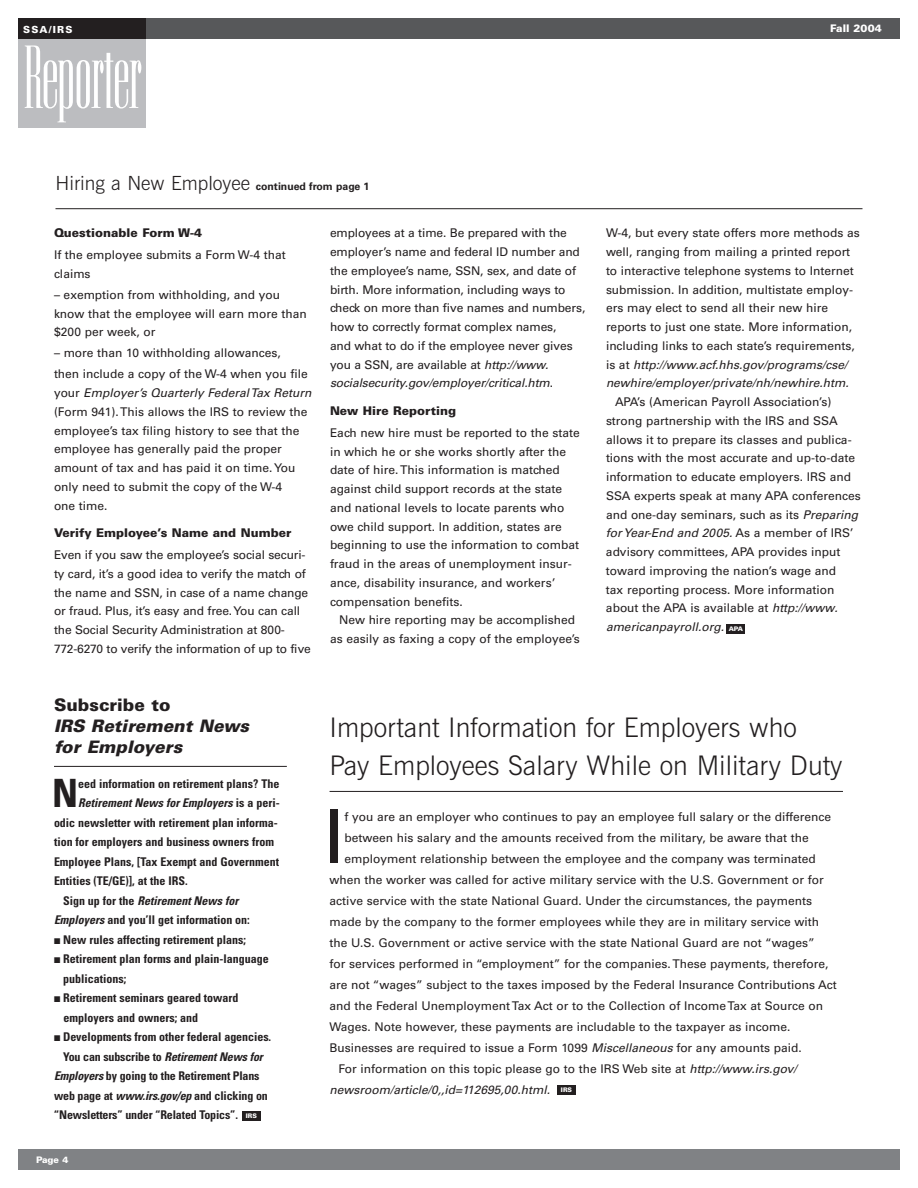
<style>
.page{position:relative;width:918px;height:1188px;background:#fff}
.page>*{position:absolute;margin:0;border:0;box-sizing:border-box;transform-origin:0 0}
.t1{font:77.85px "Ultra Condensed Serif";letter-spacing:-.03em;color:#fff}
.t2{font:74.55px "Univers";color:#231f20}
.t3{font:700 condensed 39px "Univers";color:#231f20}
.t4{font:300 27px/37.5px "News Gothic BT";color:#231f20}
.t5{font:300 19.5px "News Gothic BT";color:#231f20}
.t6{font:italic 900 17.25px/21px "Univers";color:#231f20}
.t7{font:900 17.25px "Univers";color:#231f20}
.t8{font:12px/18.8px "Univers";color:#231f20}
.t9{font:700 condensed 12px/19.5px "Univers";color:#231f20}
.t10{font:900 12px "Univers";color:#231f20}
.t11{font:italic 700 condensed 12px "Univers";color:#231f20}
.t12{font:italic 12px "Univers";color:#231f20}
.t13{font:900 10.5px "Univers";color:#fff}
.t14{font:900 9.75px "Univers";letter-spacing:.125em;color:#fff}
.t15{font:900 9px "Univers";color:#fff}
.t16{font:900 6.3px "Univers";color:#fff}
.s1{font-family:"Univers";font-weight:700;font-size:10.5px}
.s2{font-style:italic}
.s3{font-style:normal}
.s4{font-weight:900;font-stretch:normal;font-size:6.3px;color:#fff}
</style>
<div class="page">
<div style="left:18px;top:18px;width:882px;height:21px;background:#57585a"></div>
<div style="left:18px;top:30px;width:128px;height:97px;background:#bcbdc0"></div>
<div style="left:18px;top:18px;width:128px;height:21px;background:#231f20"></div>
<div style="left:18px;top:1149px;width:882px;height:21px;background:#808285"></div>
<hr style="left:330px;top:791px;width:513px;height:1px;background:#231f20">
<hr style="left:56px;top:208px;width:806px;height:1px;background:#231f20">
<div style="left:727px;top:624px;width:18px;height:10px;background:#231f20"></div>
<hr style="left:54px;top:766px;width:233px;height:1px;background:#231f20">
<div style="left:242px;top:1111px;width:19px;height:10px;background:#231f20"></div>
<div style="left:557px;top:1085px;width:19px;height:10px;background:#231f20"></div>
<p class="t14" style="left:23px;top:26px;width:51px">SSA/IRS</p>
<h1 class="t1" style="left:23px;top:42px;width:122px">Reporter</h1>
<p class="t13" style="left:830px;top:24px;width:53px">Fall 2004</p>
<h3 class="t5" style="left:56px;top:176px;width:315px">Hiring a New Employee <span class="s1">continued from page 1</span></h3>
<p class="t10" style="left:54px;top:229px;width:150px">Questionable Form W-4</p>
<p class="t8" style="left:54px;top:247px;width:233px">If the employee submits a Form W-4 that claims</p>
<p class="t8" style="left:54px;top:286px;width:254px">– exemption from withholding, and you know that the employee will earn more than $200 per week, or</p>
<p class="t8" style="left:54px;top:344px;width:255px;line-height:21px">– more than 10 withholding allowances, then include a copy of the W-4 when you file</p>
<p class="t8" style="left:54px;top:385px;width:259px">your <span class="s2">Employer’s Quarterly Federal Tax Return </span>(Form 941). This allows the IRS to review the employee’s tax filing history to see that the employee has generally paid the proper amount of tax and has paid it on time. You only need to submit the copy of the W-4<br>one time.</p>
<p class="t10" style="left:54px;top:529px;width:239px">Verify Employee’s Name and Number</p>
<p class="t8" style="left:54px;top:547px;width:258px">Even if you saw the employee’s social securi&shy;ty card, it’s a good idea to verify the match of the name and SSN, in case of a name change or fraud. Plus, it’s easy and free. You can call the Social Security Administration at 800- 772-6270 to verify the information of up to five</p>
<p class="t8" style="left:330px;top:225px;width:257px">employees at a time. Be prepared with the employer’s name and federal ID number and the employee’s name, SSN, sex, and date of birth. More information, including ways to check on more than five names and numbers, how to correctly format complex names,<br>and what to do if the employee never gives you a SSN, are available at <span class="s2">http://www. socialsecurity.gov/employer/critical.htm</span>.</p>
<p class="t10" style="left:330px;top:406px;width:128px">New Hire Reporting</p>
<p class="t8" style="left:330px;top:424px;width:251px">Each new hire must be reported to the state in which he or she works shortly after the date of hire. This information is matched against child support records at the state and national levels to locate parents who owe child support. In addition, states are beginning to use the information to combat fraud in the areas of unemployment insur&shy;ance, disability insurance, and workers’ compensation benefits.</p>
<p class="t8" style="left:330px;top:612px;width:251px;text-align:center">New hire reporting may be accomplished as easily as faxing a copy of the employee’s</p>
<p class="t8" style="left:606px;top:225px;width:255px">W-4, but every state offers more methods as well, ranging from mailing a printed report to interactive telephone systems to Internet submission. In addition, multistate employ&shy;ers may elect to send all their new hire reports to just one state. More information, including links to each state’s requirements, is at <span class="s2">http://www.acf.hhs.gov/programs/cse/ newhire/employer/private/nh/newhire.htm.</span></p>
<p class="t8" style="left:606px;top:394px;width:256px;text-indent:9px">APA’s (American Payroll Association’s) strong partnership with the IRS and SSA allows it to prepare its classes and publica&shy;tions with the most accurate and up-to-date information to educate employers. IRS and SSA experts speak at many APA conferences and one-day seminars, such as its <span class="s2">Preparing for Year-End and 2005.</span> As a member of IRS’ advisory committees, APA provides input toward improving the nation’s wage and<br>tax reporting process. More information about the APA is available at <span class="s2">http://www. americanpayroll.org.</span></p>
<p class="t16" style="left:729px;top:626px;width:16px">APA</p>
<h3 class="t7" style="left:54px;top:699px;width:118px">Subscribe to</h3>
<h3 class="t6" style="left:54px;top:717px;width:197px">IRS Retirement News for Employers</h3>
<h3 class="t3" style="left:52px;top:779px;width:28px">N</h3>
<p class="t9" style="left:78px;top:775px;width:203px">eed information on retirement plans? The</p>
<p class="t11" style="left:78px;top:799px;width:203px">Retirement News for Employers <span class="s3">is a peri-</span></p>
<p class="t9" style="left:54px;top:814px;width:225px">odic newsletter with retirement plan informa-</p>
<p class="t9" style="left:54px;top:834px;width:222px">tion for employers and business owners from</p>
<p class="t9" style="left:54px;top:853px;width:227px">Employee Plans, [Tax Exempt and Government</p>
<p class="t9" style="left:54px;top:873px;width:135px">Entities (TE/GE)], at the IRS.</p>
<p class="t11" style="left:63px;top:896px;width:177px"><span class="s3">Sign up for the</span> Retirement News for</p>
<p class="t9" style="left:54px;top:912px;width:197px"><span class="s2">Employers</span> and you’ll get information on:</p>
<p class="t9" style="left:54px;top:931px;width:194px">■ New rules affecting retirement plans;</p>
<p class="t9" style="left:63px;top:951px;width:207px;text-indent:-9px">■ Retirement plan forms and plain-language publications;</p>
<p class="t9" style="left:64px;top:990px;width:177px;text-indent:-10px">■ Retirement seminars geared toward employers and owners; and</p>
<p class="t9" style="left:54px;top:1029px;width:219px">■ Developments from other federal agencies.</p>
<p class="t9" style="left:63px;top:1048px;width:201px">You can subscribe to <span class="s2">Retirement News for</span></p>
<p class="t9" style="left:54px;top:1068px;width:207px"><span class="s2">Employers</span> by going to the Retirement Plans</p>
<p class="t9" style="left:54px;top:1087px;width:215px">web page at <span class="s2">www.irs.gov/ep</span> and clicking on</p>
<p class="t9" style="left:54px;top:1107px;width:204px">“Newsletters” under “Related Topics”. <span class="s4">IRS</span></p>
<p class="t15" style="left:36px;top:1156px;width:34px">Page 4</p>
<h3 class="t4" style="left:330px;top:712px;width:514px">Important Information for Employers who<br>Pay Employees Salary While on Military Duty</h3>
<h2 class="t2" style="left:324px;top:809px;width:22px">I</h2>
<p class="t8" style="left:345px;top:809px;width:488px">f you are an employer who continues to pay an employee full salary or the difference</p>
<p class="t8" style="left:345px;top:830px;width:466px">between his salary and the amounts received from the military, be aware that the</p>
<p class="t8" style="left:345px;top:851px;width:473px">employment relationship between the employee and the company was terminated</p>
<p class="t8" style="left:330px;top:872px;width:496px">when the worker was called for active military service with the U.S. Government or for</p>
<p class="t8" style="left:330px;top:893px;width:484px">active service with the state National Guard. Under the circumstances, the payments</p>
<p class="t8" style="left:330px;top:914px;width:491px">made by the company to the former employees while they are in military service with</p>
<p class="t8" style="left:330px;top:935px;width:487px">the U.S. Government or active service with the state National Guard are not “wages”</p>
<p class="t8" style="left:330px;top:956px;width:500px">for services performed in “employment” for the companies. These payments, therefore,</p>
<p class="t8" style="left:330px;top:977px;width:509px">are not “wages” subject to the taxes imposed by the Federal Insurance Contributions Act</p>
<p class="t8" style="left:330px;top:998px;width:495px">and the Federal Unemployment Tax Act or to the Collection of Income Tax at Source on</p>
<p class="t8" style="left:330px;top:1019px;width:463px">Wages. Note however, these payments are includable to the taxpayer as income.</p>
<p class="t8" style="left:330px;top:1040px;width:474px">Businesses are required to issue a Form 1099 <span class="s2">Miscellaneous</span> for any amounts paid.</p>
<p class="t8" style="left:339px;top:1061px;width:460px">For information on this topic please go to the IRS Web site at <span class="s2">http://www.irs.gov/</span></p>
<p class="t12" style="left:330px;top:1086px;width:222px">newsroom/article/0,,id=112695,00.html.</p>
<p class="t16" style="left:561px;top:1088px;width:13px">IRS</p>
</div>
